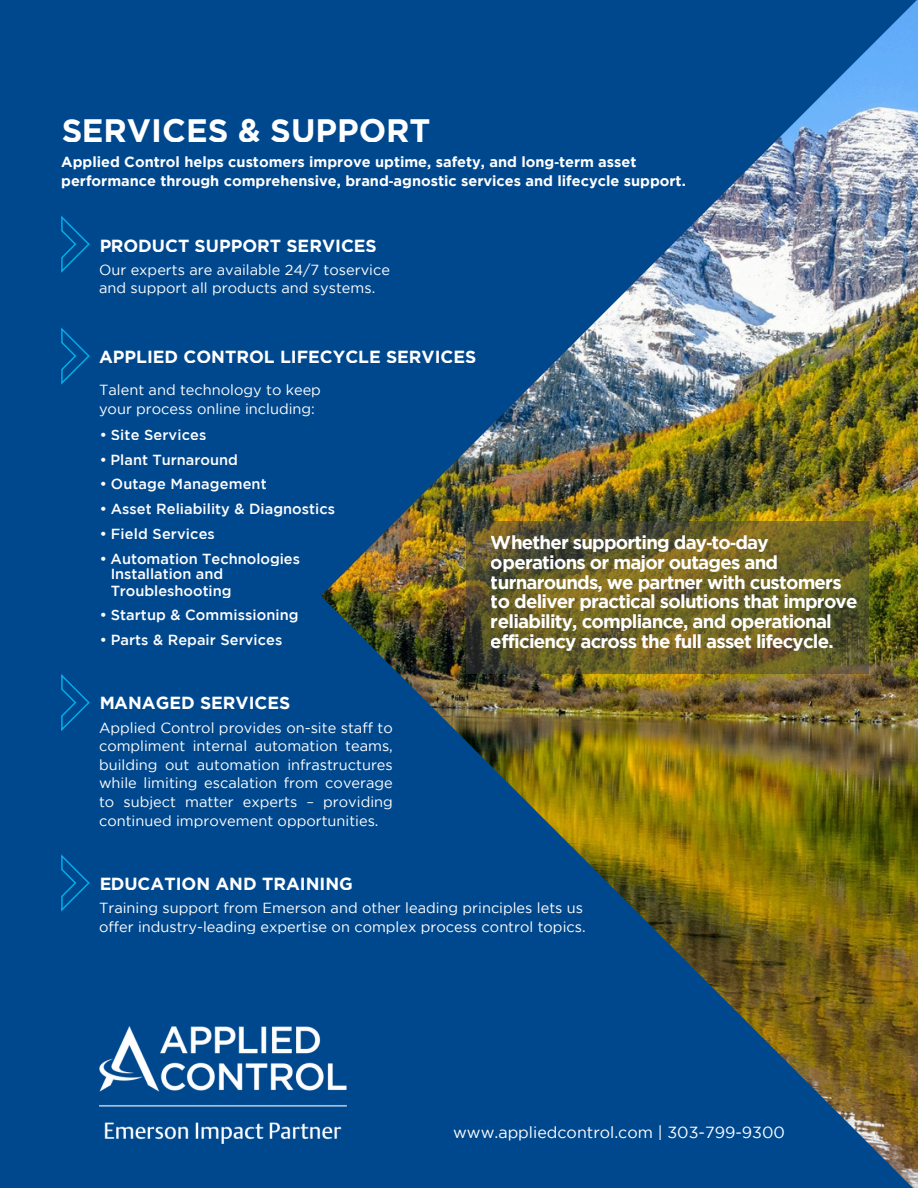
<style>
.page{position:relative;width:918px;height:1188px;background:#00488e}
.page>*{position:absolute;margin:0;border:0;box-sizing:border-box;transform-origin:0 0}
.t1{font:700 32.4px "Gotham";color:#fff}
.t2{font:700 18.75px/19.6px "Gotham";letter-spacing:-.04em;color:#fff}
.t3{font:700 17.55px "Gotham";color:#fff}
.t4{font:16.05px "Gotham";color:#fff}
.t5{font:14.55px/18.6px "Gotham";color:#fff}
.t6{font:500 14.55px/15.9px "Gotham";letter-spacing:.005em;color:#fff}
.t7{font:700 14.55px/19.6px "Gotham";color:#fff}
.s1{font-family:"Noto Sans"}
</style>
<div class="page">
<img style="left:321px;top:0;width:597px;height:1188px">
<svg style="left:466px;top:522px;width:403px;height:152px;background:#665c27"></svg>
<svg style="left:61px;top:674px;width:29px;height:57px"></svg>
<svg style="left:61px;top:854px;width:29px;height:58px"></svg>
<svg style="left:61px;top:216px;width:29px;height:57px"></svg>
<svg style="left:61px;top:327px;width:29px;height:58px"></svg>
<img style="left:99px;top:1027px;width:248px;height:117px">
<h1 class="t1" style="left:61px;top:118px;width:371px">SERVICES &amp; SUPPORT</h1>
<p class="t7" style="left:61px;top:153px;width:626px">Applied Control helps customers improve uptime, safety, and long<span class="s1">‑</span>term asset performance through comprehensive, brand<span class="s1">‑</span>agnostic services and lifecycle support.</p>
<p class="t3" style="left:99px;top:239px;width:279px">PRODUCT SUPPORT SERVICES</p>
<p class="t5" style="left:99px;top:261px;width:292px">Our experts are available 24/7 toservice and support all products and systems.</p>
<p class="t3" style="left:99px;top:350px;width:379px">APPLIED CONTROL LIFECYCLE SERVICES</p>
<p class="t5" style="left:99px;top:382px;width:223px">Talent and technology to keep your process online including:</p>
<p class="t6" style="left:99px;top:428px;width:109px">• Site Services</p>
<p class="t6" style="left:99px;top:452px;width:140px">• Plant Turnaround</p>
<p class="t6" style="left:99px;top:477px;width:169px">• Outage Management</p>
<p class="t6" style="left:99px;top:502px;width:238px">• Asset Reliability &amp; Diagnostics</p>
<p class="t6" style="left:99px;top:527px;width:117px">• Field Services</p>
<p class="t6" style="left:110px;top:552px;width:191px;text-indent:-11px">• Automation Technologies<br>Installation and<br>Troubleshooting</p>
<p class="t6" style="left:99px;top:608px;width:201px">• Startup &amp; Commissioning</p>
<p class="t6" style="left:99px;top:633px;width:185px">• Parts &amp; Repair Services</p>
<p class="t2" style="left:491px;top:534px;width:368px">Whether supporting day<span class="s1">‑</span>to<span class="s1">‑</span>day operations or major outages and turnarounds, we partner with customers to deliver practical solutions that improve reliability, compliance, and operational efficiency across the full asset lifecycle.</p>
<p class="t3" style="left:99px;top:697px;width:193px">MANAGED SERVICES</p>
<p class="t5" style="left:99px;top:719px;width:295px;text-align:justify">Applied Control provides on-site staff to compliment internal automation teams, building out automation infrastructures while limiting escalation from coverage to subject matter experts – providing continued improvement opportunities.</p>
<p class="t3" style="left:99px;top:877px;width:255px">EDUCATION AND TRAINING</p>
<p class="t5" style="left:99px;top:900px;width:488px">Training support from Emerson and other leading principles lets us offer industry-leading expertise on complex process control topics.</p>
<p class="t4" style="left:453px;top:1126px;width:333px">www.appliedcontrol.com | 303-799-9300</p>
</div>
